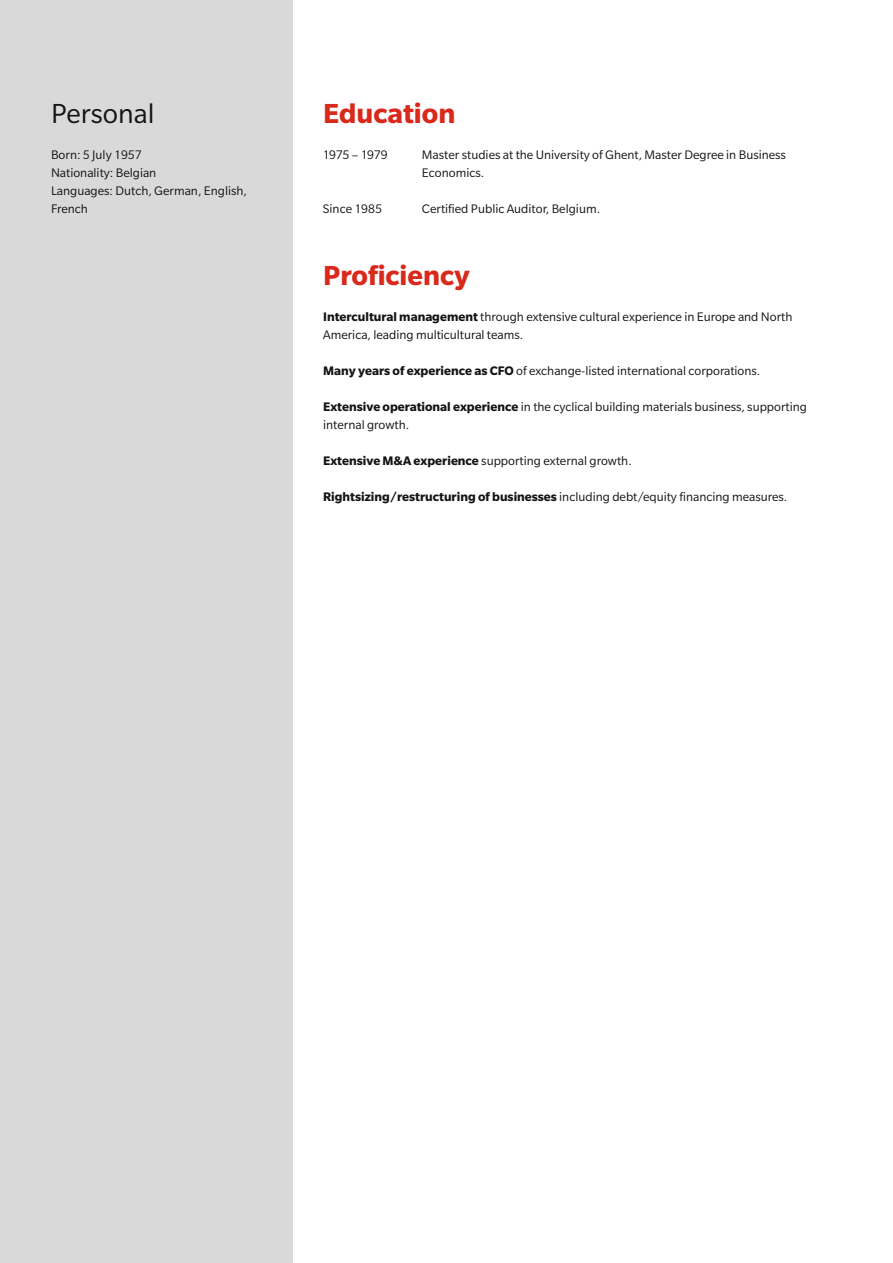
<style>
.page{position:relative;width:893px;height:1263px;background:#fff}
.page>*{position:absolute;margin:0;border:0;box-sizing:border-box;transform-origin:0 0}
.t1{font:700 30px "Slate Pro";color:#d9291b}
.t2{font:30px "Slate Pro";color:#141415}
.t3{font:13.5px/18px "Slate Pro";color:#141415}
.t4{font:13.5px "Slate Pro";letter-spacing:-.02em;color:#141415}
.s1{font-weight:700}
</style>
<div class="page">
<div style="left:0;top:0;width:292px;height:1263px;background:#d9d9da"></div>
<h1 class="t1" style="left:323px;top:97px;width:134px">Education</h1>
<h1 class="t2" style="left:51px;top:98px;width:105px">Personal</h1>
<p class="t3" style="left:51px;top:146px;width:198px">Born: 5 July 1957<br>Nationality: Belgian<br>Languages: Dutch, German, English,<br>French</p>
<p class="t3" style="left:422px;top:146px;width:366px">Master studies at the University of Ghent, Master Degree in Business<br>Economics.</p>
<p class="t4" style="left:323px;top:148px;width:67px">1975 – 1979</p>
<p class="t3" style="left:422px;top:200px;width:180px">Certified Public Auditor, Belgium.</p>
<p class="t3" style="left:323px;top:200px;width:61px">Since 1985</p>
<h1 class="t1" style="left:323px;top:259px;width:148px">Proficiency</h1>
<p class="t3" style="left:323px;top:308px;width:471px"><span class="s1">Intercultural management</span> through extensive cultural experience in Europe and North<br>America, leading multicultural teams.</p>
<p class="t3" style="left:323px;top:362px;width:439px"><span class="s1">Many years of experience as CFO</span> of exchange-listed international corporations.</p>
<p class="t3" style="left:323px;top:398px;width:485px"><span class="s1">Extensive operational experience</span> in the cyclical building materials business, supporting internal growth.</p>
<p class="t3" style="left:323px;top:452px;width:310px"><span class="s1">Extensive M&amp;A experience</span> supporting external growth.</p>
<p class="t3" style="left:323px;top:488px;width:466px"><span class="s1">Rightsizing/restructuring of businesses</span> including debt/equity financing measures.</p>
</div>
